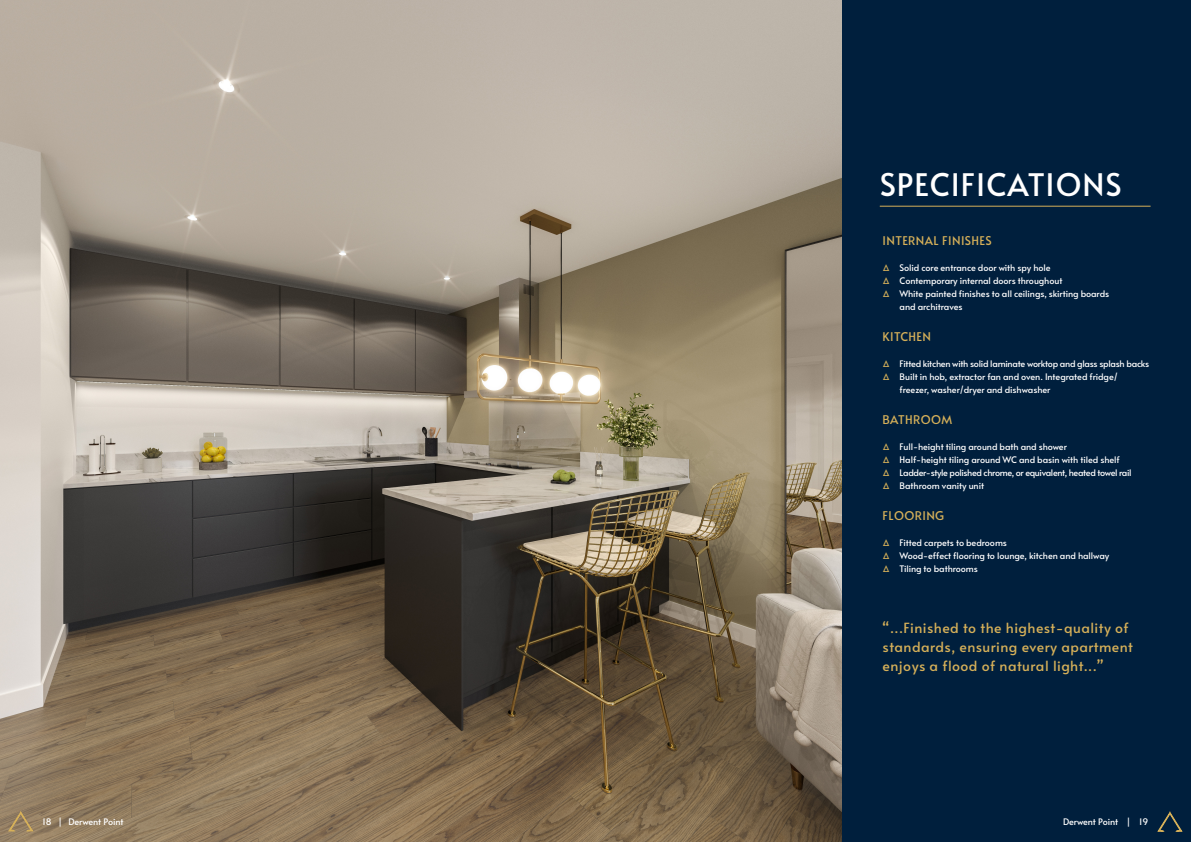
<style>
.page{position:relative;width:1191px;height:842px;background:#fff}
.page>*{position:absolute;margin:0;border:0;box-sizing:border-box;transform-origin:0 0}
.t1{font:31px "Alata";letter-spacing:.03em;color:#fff}
.t2{font:14px "Alata";letter-spacing:.03em;color:#d6b059}
.t3{font:12px "Alata";letter-spacing:.03em;color:#d6b059}
.t4{font:9px/13px "Alata";letter-spacing:-.01em;color:#fff}
.t5{font:9px "Alata";letter-spacing:-.03em;color:#fff}
.t6{font:9px "Alata";letter-spacing:-.04em;color:#fff}
.s1{color:#d6b059}
</style>
<div class="page">
<img style="left:0;top:0;width:842px;height:842px">
<div style="left:842px;top:0;width:349px;height:842px;background:#001f3d"></div>
<hr style="left:879px;top:206px;width:271px;height:1px;background:#d6b059">
<svg style="left:1157px;top:811px;width:25px;height:21px"></svg>
<svg style="left:8px;top:811px;width:25px;height:21px"></svg>
<p class="t1" style="left:879px;top:158px;width:243px">SPECIFICATIONS</p>
<p class="t3" style="left:882px;top:230px;width:111px">INTERNAL FINISHES</p>
<p class="t4" style="left:882px;top:260px;width:169px"><span class="s1">∆</span> Solid core entrance door with spy hole</p>
<p class="t4" style="left:882px;top:273px;width:181px"><span class="s1">∆</span> Contemporary internal doors throughout</p>
<p class="t4" style="left:899px;top:286px;width:211px;text-indent:-17px"><span class="s1">∆</span> White painted finishes to all ceilings, skirting boards and architraves</p>
<p class="t3" style="left:882px;top:326px;width:50px">KITCHEN</p>
<p class="t5" style="left:882px;top:356px;width:268px"><span class="s1">∆</span> Fitted kitchen with solid laminate worktop and glass splash backs</p>
<p class="t4" style="left:899px;top:369px;width:220px;text-indent:-17px"><span class="s1">∆</span> Built in hob, extractor fan and oven. Integrated fridge/ freezer, washer/dryer and dishwasher</p>
<p class="t3" style="left:882px;top:409px;width:71px">BATHROOM</p>
<p class="t4" style="left:882px;top:439px;width:186px"><span class="s1">∆</span> Full-height tiling around bath and shower</p>
<p class="t4" style="left:882px;top:452px;width:239px"><span class="s1">∆</span> Half-height tiling around WC and basin with tiled shelf</p>
<p class="t6" style="left:882px;top:465px;width:250px"><span class="s1">∆</span> Ladder-style polished chrome, or equivalent, heated towel rail</p>
<p class="t4" style="left:882px;top:478px;width:103px"><span class="s1">∆</span> Bathroom vanity unit</p>
<p class="t3" style="left:882px;top:505px;width:63px">FLOORING</p>
<p class="t4" style="left:882px;top:535px;width:126px"><span class="s1">∆</span> Fitted carpets to bedrooms</p>
<p class="t4" style="left:882px;top:548px;width:228px"><span class="s1">∆</span> Wood-effect flooring to lounge, kitchen and hallway</p>
<p class="t4" style="left:882px;top:561px;width:97px"><span class="s1">∆</span> Tiling to bathrooms</p>
<p class="t2" style="left:882px;top:615px;width:248px">“...Finished to the highest-quality of</p>
<p class="t2" style="left:882px;top:634px;width:252px">standards, ensuring every apartment</p>
<p class="t2" style="left:882px;top:653px;width:222px">enjoys a flood of natural light...”</p>
<p class="t4" style="left:43px;top:814px;width:83px">18 | Derwent Point</p>
<p class="t4" style="left:1063px;top:814px;width:87px">Derwent Point | 19</p>
</div>
